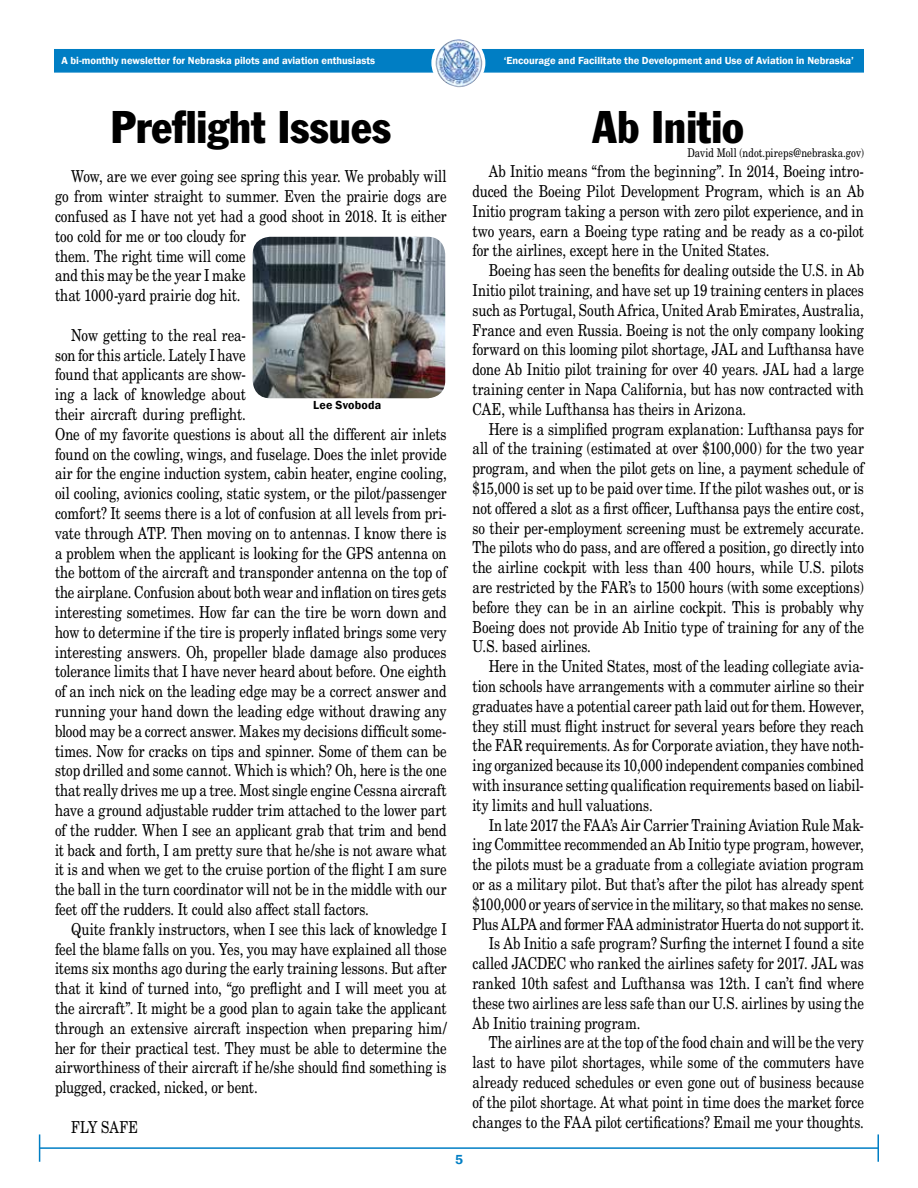
<style>
.page{position:relative;width:918px;height:1188px;background:#fff}
.page>*{position:absolute;margin:0;border:0;box-sizing:border-box;transform-origin:0 0}
.t1{font:condensed 45px "Franklin Gothic";color:#000}
.t2{font:16.5px/19.8px "New Century Schlbk";color:#000;text-align:justify;scale:.8 1}
.t3{font:16.5px "New Century Schlbk";letter-spacing:-.025em;color:#000;scale:.8 1}
.t4{font:600 13.5px "Franklin Gothic";color:#007ec4}
.t5{font:12px "New Century Schlbk";letter-spacing:.005em;color:#000;scale:.8 1}
.t6{font:600 12px "Franklin Gothic";letter-spacing:.015em;color:#000}
.t7{font:600 10.5px "Franklin Gothic";color:#fff}
</style>
<div class="page">
<hr style="left:40px;top:1147px;width:838px;height:2px;background:#007ec4">
<svg style="left:39px;top:1134px;width:1px;height:28px"></svg>
<hr style="left:877px;top:1134px;width:2px;height:28px;background:#007ec4">
<div style="left:54px;top:49px;width:810px;height:24px;background:#007ec4;border:2px solid #007ec4"></div>
<svg style="left:432px;top:37px;width:53px;height:52px"></svg>
<div style="left:431px;top:36px;width:54px;height:54px;border:2px solid #fff;border-radius:50%"></div>
<img style="left:436px;top:39px;width:45px;height:48px">
<img style="left:253px;top:237px;width:192px;height:161px">
<p class="t7" style="left:62px;top:54px;width:315px">A bi-monthly newsletter for Nebraska pilots and aviation enthusiasts</p>
<p class="t7" style="left:504px;top:54px;width:352px">‘Encourage and Facilitate the Development and Use of Aviation in Nebraska’</p>
<h1 class="t1" style="left:111px;top:99px;width:282px">Preflight Issues</h1>
<p class="t2" style="left:55px;top:167px;width:491px;text-align:left;text-indent:16px">Wow, are we ever going see spring this year. We probably will go from winter straight to summer. Even the prairie dogs are confused as I have not yet had a good shoot in 2018. It is either too cold for me or too cloudy for<br>them. The right time will come<br>and this may be the year I make<br>that 1000-yard prairie dog hit.</p>
<p class="t2" style="left:55px;top:325px;width:491px;text-align:left;text-indent:16px">Now getting to the real rea-<br>son for this article. Lately I have<br>found that applicants are show-<br>ing a lack of knowledge about<br>their aircraft during preflight.<br>One of my favorite questions is about all the different air inlets found on the cowling, wings, and fuselage. Does the inlet provide air for the engine induction system, cabin heater, engine cooling, oil cooling, avionics cooling, static system, or the pilot/passenger comfort? It seems there is a lot of confusion at all levels from pri&shy;vate through ATP. Then moving on to antennas. I know there is a problem when the applicant is looking for the GPS antenna on the bottom of the aircraft and transponder antenna on the top of the airplane. Confusion about both wear and inflation on tires gets interesting sometimes. How far can the tire be worn down and how to determine if the tire is properly inflated brings some very interesting answers. Oh, propeller blade damage also produces tolerance limits that I have never heard about before. One eighth of an inch nick on the leading edge may be a correct answer and running your hand down the leading edge without drawing any blood may be a correct answer. Makes my decisions difficult some&shy;times. Now for cracks on tips and spinner. Some of them can be stop drilled and some cannot. Which is which? Oh, here is the one that really drives me up a tree. Most single engine Cessna aircraft have a ground adjustable rudder trim attached to the lower part of the rudder. When I see an applicant grab that trim and bend it back and forth, I am pretty sure that he/she is not aware what it is and when we get to the cruise portion of the flight I am sure the ball in the turn coordinator will not be in the middle with our feet off the rudders. It could also affect stall factors.</p>
<p class="t2" style="left:55px;top:919px;width:491px;text-indent:16px">Quite frankly instructors, when I see this lack of knowledge I feel the blame falls on you. Yes, you may have explained all those items six months ago during the early training lessons. But after that it kind of turned into, “go preflight and I will meet you at the aircraft”. It might be a good plan to again take the applicant through an extensive aircraft inspection when preparing him/ her for their practical test. They must be able to determine the airworthiness of their aircraft if he/she should find something is plugged, cracked, nicked, or bent.</p>
<p class="t2" style="left:71px;top:1117px;width:85px">FLY SAFE</p>
<p class="t6" style="left:313px;top:398px;width:70px">Lee Svoboda</p>
<p class="t4" style="left:455px;top:1151px;width:9px">5</p>
<h1 class="t1" style="left:593px;top:100px;width:153px">Ab Initio</h1>
<p class="t5" style="left:687px;top:146px;width:222px">David Moll (ndot.pireps@nebraska.gov)</p>
<p class="t2" style="left:472px;top:161px;width:491px;text-indent:16px">Ab Initio means “from the beginning”. In 2014, Boeing intro&shy;duced the Boeing Pilot Development Program, which is an Ab Initio program taking a person with zero pilot experience, and in two years, earn a Boeing type rating and be ready as a co-pilot for the airlines, except here in the United States.</p>
<p class="t2" style="left:472px;top:260px;width:491px;text-indent:16px">Boeing has seen the benefits for dealing outside the U.S. in Ab Initio pilot training, and have set up 19 training centers in places such as Portugal, South Africa, United Arab Emirates, Australia, France and even Russia. Boeing is not the only company looking forward on this looming pilot shortage, JAL and Lufthansa have done Ab Initio pilot training for over 40 years. JAL had a large training center in Napa California, but has now contracted with CAE, while Lufthansa has theirs in Arizona.</p>
<p class="t2" style="left:472px;top:419px;width:491px;text-indent:16px">Here is a simplified program explanation: Lufthansa pays for all of the training (estimated at over $100,000) for the two year program, and when the pilot gets on line, a payment schedule of $15,000 is set up to be paid over time. If the pilot washes out, or is not offered a slot as a first officer, Lufthansa pays the entire cost, so their per-employment screening must be extremely accurate.<br>The pilots who do pass, and are offered a position, go directly into the airline cockpit with less than 400 hours, while U.S. pilots are restricted by the FAR’s to 1500 hours (with some exceptions) before they can be in an airline cockpit. This is probably why Boeing does not provide Ab Initio type of training for any of the U.S. based airlines.</p>
<p class="t2" style="left:472px;top:656px;width:491px;text-indent:16px">Here in the United States, most of the leading collegiate avia&shy;tion schools have arrangements with a commuter airline so their graduates have a potential career path laid out for them. However, they still must flight instruct for several years before they reach the FAR requirements. As for Corporate aviation, they have noth&shy;ing organized because its 10,000 independent companies combined with insurance setting qualification requirements based on liabil&shy;ity limits and hull valuations.</p>
<p class="t2" style="left:489px;top:815px;width:471px">In late 2017 the FAA’s Air Carrier Training Aviation Rule Mak-</p>
<p class="t2" style="left:472px;top:835px;width:491px">ing Committee recommended an Ab Initio type program, however,</p>
<p class="t2" style="left:472px;top:854px;width:491px">the pilots must be a graduate from a collegiate aviation program</p>
<p class="t2" style="left:472px;top:874px;width:491px">or as a military pilot. But that’s after the pilot has already spent</p>
<p class="t2" style="left:472px;top:894px;width:491px">$100,000 or years of service in the military, so that makes no sense.</p>
<p class="t3" style="left:472px;top:914px;width:491px">Plus ALPA and former FAA administrator Huerta do not support it.</p>
<p class="t2" style="left:489px;top:934px;width:471px">Is Ab Initio a safe program? Surfing the internet I found a site</p>
<p class="t2" style="left:472px;top:953px;width:491px">called JACDEC who ranked the airlines safety for 2017. JAL was</p>
<p class="t2" style="left:472px;top:973px;width:491px">ranked 10th safest and Lufthansa was 12th. I can’t find where</p>
<p class="t2" style="left:472px;top:993px;width:491px">these two airlines are less safe than our U.S. airlines by using the</p>
<p class="t2" style="left:472px;top:1013px;width:211px">Ab Initio training program.</p>
<p class="t2" style="left:489px;top:1033px;width:471px">The airlines are at the top of the food chain and will be the very</p>
<p class="t2" style="left:472px;top:1052px;width:491px">last to have pilot shortages, while some of the commuters have</p>
<p class="t2" style="left:472px;top:1072px;width:491px">already reduced schedules or even gone out of business because</p>
<p class="t2" style="left:472px;top:1092px;width:491px">of the pilot shortage. At what point in time does the market force</p>
<p class="t2" style="left:472px;top:1112px;width:491px">changes to the FAA pilot certifications? Email me your thoughts.</p>
</div>
